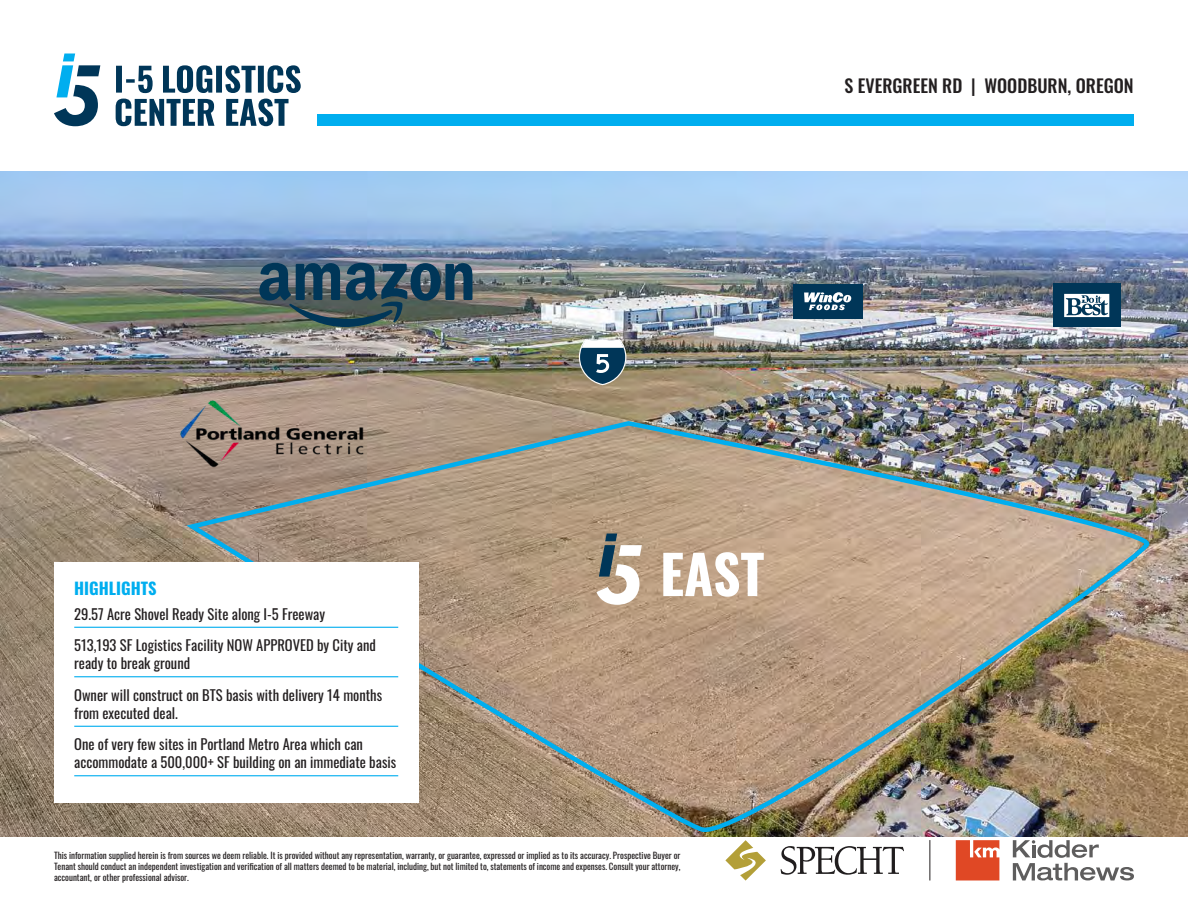
<style>
.page{position:relative;width:1188px;height:918px;background:#fff}
.page>*{position:absolute;margin:0;border:0;box-sizing:border-box;transform-origin:0 0}
.Callout_Text_-_White{font:700 53.55px "Oswald";color:#fff}
.t1{font:500 18px "Oswald";color:#231f20}
.Cover_Address_-_Whit{font:700 16.5px "Oswald";color:#00aeef}
.Factoids_-_White_-_i{font:14.55px/18px "Oswald";color:#231f20}
.t2{font:9px/10.8px "Oswald";color:#231f20;text-align:justify}
</style>
<div class="page">
<img style="left:0;top:171px;width:1188px;height:666px">
<svg style="left:578px;top:338px;width:49px;height:48px"></svg>
<div style="left:793px;top:284px;width:70px;height:35px;background:#003658"></div>
<svg style="left:804px;top:292px;width:47px;height:18px"></svg>
<div style="left:1053px;top:284px;width:67px;height:43px;background:#003658"></div>
<svg style="left:1064px;top:294px;width:45px;height:23px"></svg>
<svg style="left:259px;top:263px;width:213px;height:64px;background:#405963"></svg>
<img style="left:187px;top:423px;width:969px;height:418px">
<div style="left:54px;top:562px;width:364px;height:240px;background:#fff"></div>
<hr style="left:74px;top:627px;width:324px;height:1px;background:#00aeef">
<hr style="left:74px;top:676px;width:324px;height:1px;background:#00aeef">
<hr style="left:74px;top:726px;width:324px;height:1px;background:#00aeef">
<hr style="left:74px;top:775px;width:324px;height:1px;background:#00aeef">
<svg style="left:1013px;top:840px;width:121px;height:41px"></svg>
<svg style="left:956px;top:840px;width:43px;height:41px;background:#e35f40"></svg>
<svg style="left:781px;top:846px;width:123px;height:29px"></svg>
<svg style="left:725px;top:840px;width:41px;height:41px"></svg>
<hr style="left:930px;top:840px;width:1px;height:40px;background:#231f20">
<div style="left:317px;top:114px;width:817px;height:12px;background:#00aeef"></div>
<svg style="left:54px;top:54px;width:46px;height:72px"></svg>
<svg style="left:116px;top:99px;width:173px;height:27px"></svg>
<svg style="left:116px;top:65px;width:185px;height:28px"></svg>
<svg style="left:596px;top:534px;width:46px;height:71px"></svg>
<img style="left:158px;top:397px;width:251px;height:70px">
<h2 class="t1" style="left:845px;top:76px;width:291px">S EVERGREEN RD | WOODBURN, OREGON</h2>
<p class="Cover_Address_-_Whit" style="left:74px;top:580px;width:84px">HIGHLIGHTS</p>
<p class="Factoids_-_White_-_i" style="left:74px;top:604px;width:252px">29.57 Acre Shovel Ready Site along I-5 Freeway</p>
<p class="Factoids_-_White_-_i" style="left:74px;top:635px;width:303px">513,193 SF Logistics Facility NOW APPROVED by City and ready to break ground</p>
<p class="Factoids_-_White_-_i" style="left:74px;top:685px;width:309px">Owner will construct on BTS basis with delivery 14 months from executed deal.</p>
<p class="Factoids_-_White_-_i" style="left:74px;top:734px;width:323px">One of very few sites in Portland Metro Area which can accommodate a 500,000+ SF building on an immediate basis</p>
<p class="Callout_Text_-_White" style="left:660px;top:546px;width:106px">EAST</p>
<p class="t2" style="left:54px;top:849px;width:628px">This information supplied herein is from sources we deem reliable. It is provided without any representation, warranty, or guarantee, expressed or implied as to its accuracy. Prospective Buyer or Tenant should conduct an independent investigation and verification of all matters deemed to be material, including, but not limited to, statements of income and expenses. Consult your attorney, accountant, or other professional advisor.</p>
</div>
